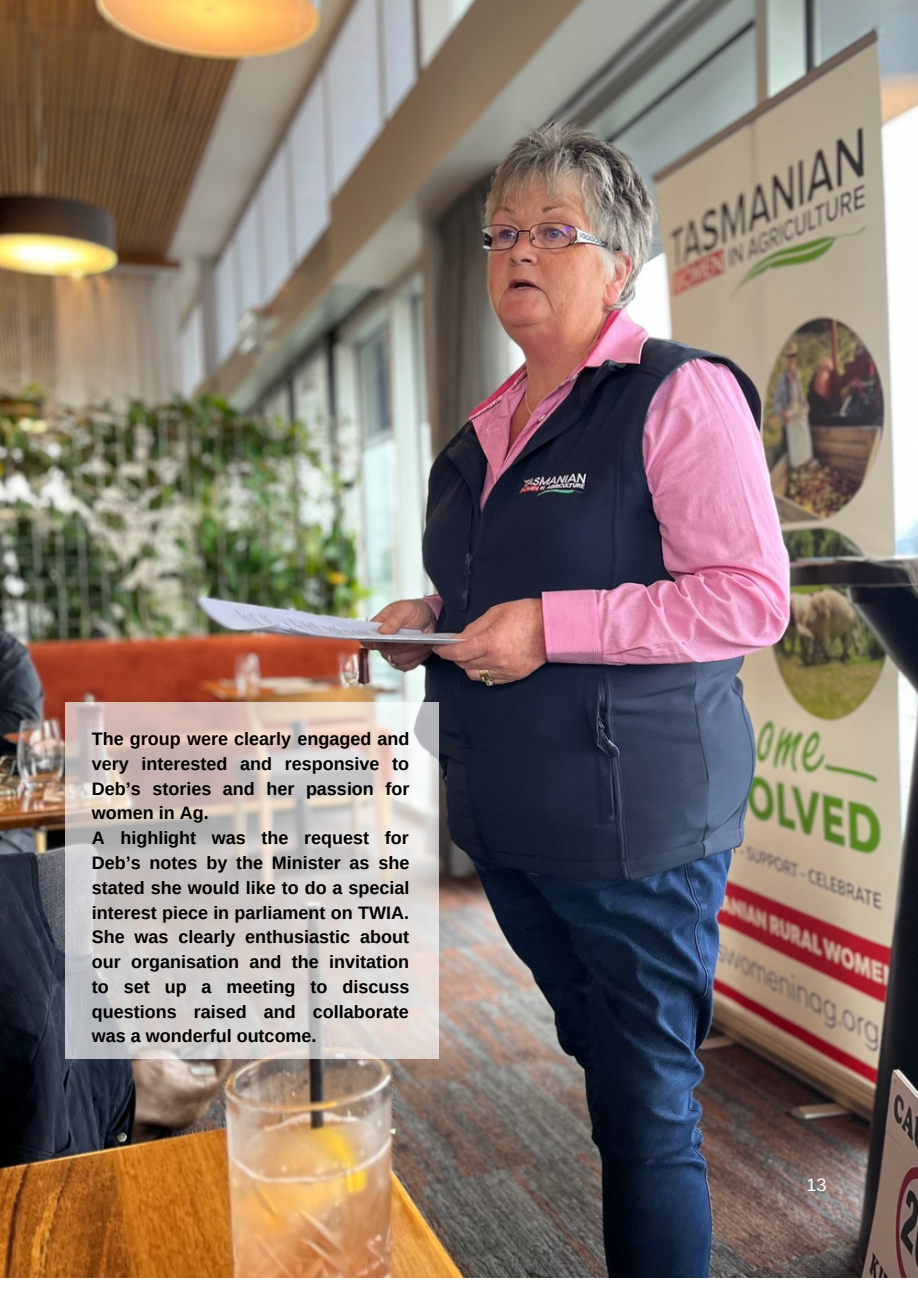
<style>
.page{position:relative;width:918px;height:1289px;background:#fff}
.page>*{position:absolute;margin:0;border:0;box-sizing:border-box;transform-origin:0 0}
.t1{font:700 21px "Arimo";color:#000}
.t2{font:700 18px/24.8px "Arimo";color:#000}
.t3{font:18px "Arimo";color:#fff}
</style>
<div class="page">
<img style="left:0;top:0;width:918px;height:1277px">
<svg style="left:65px;top:701px;width:374px;height:357px;background:#d3cbc8"></svg>
<p class="t2" style="left:92px;top:726px;width:319px">The group were clearly engaged and very interested and responsive to<br>Deb’s stories and her passion for women in Ag.<br>A highlight was the request for<br>Deb’s notes by the Minister as she stated she would like to do a special interest piece in parliament on TWIA.<br>She was clearly enthusiastic about our organisation and the invitation to set up a meeting to discuss questions raised and collaborate was a wonderful outcome.</p>
<p class="t1" style="left:92px;top:1081px;width:7px">.</p>
<p class="t3" style="left:807px;top:1174px;width:22px">13</p>
</div>
